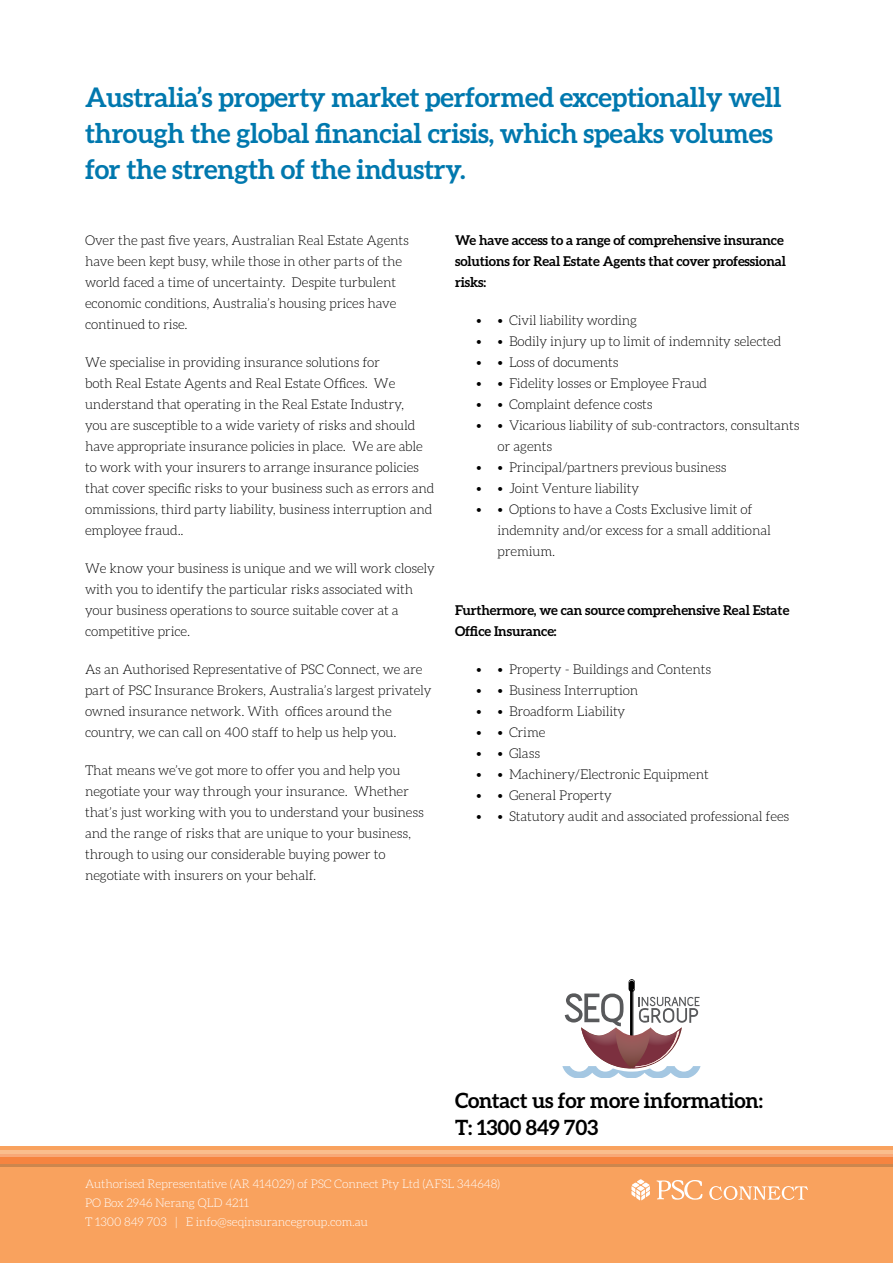
<style>
.page{position:relative;width:893px;height:1263px;background:#fff}
.page>*{position:absolute;margin:0;border:0;box-sizing:border-box;transform-origin:0 0}
.t1{font:700 27px/36px "Aleo";letter-spacing:-.01em;color:#0078ae}
.t2{font:700 21px/27px "Aleo";letter-spacing:-.01em;color:#000}
.t3{font:300 13.5px/21px "Aleo";letter-spacing:-.01em;color:#000}
.t4{font:700 13.5px/21px "Aleo";letter-spacing:-.01em;color:#000}
.t5{font:300 12px/19.2px "Aleo";letter-spacing:-.01em;color:#fff}
</style>
<div class="page">
<div style="left:0;top:1146px;width:893px;height:117px;background:#f9a25e"></div>
<div style="left:0;top:1154px;width:893px;height:10px;background:#f68440"></div>
<svg style="left:0;top:1150px;width:893px;height:7px;background:#f9b484"></svg>
<hr style="left:0;top:1164px;width:893px;height:2px;background:#d1d3d4">
<svg style="left:657px;top:1180px;width:45px;height:20px"></svg>
<svg style="left:631px;top:1179px;width:19px;height:21px"></svg>
<svg style="left:709px;top:1186px;width:99px;height:14px"></svg>
<svg style="left:562px;top:980px;width:138px;height:98px"></svg>
<h1 class="t1" style="left:85px;top:79px;width:698px">Australia’s property market performed exceptionally well through the global financial crisis, which speaks volumes for the strength of the industry.</h1>
<p class="t3" style="left:85px;top:229px;width:325px">Over the past five years, Australian Real Estate Agents have been kept busy, while those in other parts of the world faced a time of uncertainty. Despite turbulent economic conditions, Australia’s housing prices have continued to rise.</p>
<p class="t3" style="left:85px;top:351px;width:351px">We specialise in providing insurance solutions for<br>both Real Estate Agents and Real Estate Offices. We understand that operating in the Real Estate Industry,<br>you are susceptible to a wide variety of risks and should have appropriate insurance policies in place. We are able to work with your insurers to arrange insurance policies that cover specific risks to your business such as errors and ommissions, third party liability, business interruption and employee fraud..</p>
<p class="t3" style="left:85px;top:558px;width:351px">We know your business is unique and we will work closely with you to identify the particular risks associated with your business operations to source suitable cover at a competitive price.</p>
<p class="t3" style="left:85px;top:659px;width:348px">As an Authorised Representative of PSC Connect, we are part of PSC Insurance Brokers, Australia’s largest privately owned insurance network. With offices around the country, we can call on 400 staff to help us help you.</p>
<p class="t3" style="left:85px;top:760px;width:340px">That means we’ve got more to offer you and help you negotiate your way through your insurance. Whether that’s just working with you to understand your business and the range of risks that are unique to your business, through to using our considerable buying power to negotiate with insurers on your behalf.</p>
<p class="t4" style="left:455px;top:229px;width:332px">We have access to a range of comprehensive insurance solutions for Real Estate Agents that cover professional risks:</p>
<p class="t3" style="left:476px;top:310px;width:162px">• • Civil liability wording</p>
<p class="t3" style="left:476px;top:331px;width:307px">• • Bodily injury up to limit of indemnity selected</p>
<p class="t3" style="left:476px;top:352px;width:144px">• • Loss of documents</p>
<p class="t3" style="left:476px;top:373px;width:232px">• • Fidelity losses or Employee Fraud</p>
<p class="t3" style="left:476px;top:394px;width:178px">• • Complaint defence costs</p>
<p class="t3" style="left:497px;top:415px;width:304px;text-indent:-21px">• • Vicarious liability of sub-contractors, consultants or agents</p>
<p class="t3" style="left:476px;top:457px;width:252px">• • Principal/partners previous business</p>
<p class="t3" style="left:476px;top:478px;width:164px">• • Joint Venture liability</p>
<p class="t3" style="left:497px;top:499px;width:275px;text-indent:-21px">• • Options to have a Costs Exclusive limit of indemnity and/or excess for a small additional premium.</p>
<p class="t4" style="left:455px;top:599px;width:336px">Furthermore, we can source comprehensive Real Estate<br>Office Insurance:</p>
<p class="t3" style="left:476px;top:659px;width:236px">• • Property - Buildings and Contents</p>
<p class="t3" style="left:476px;top:680px;width:164px">• • Business Interruption</p>
<p class="t3" style="left:476px;top:701px;width:151px">• • Broadform Liability</p>
<p class="t3" style="left:476px;top:722px;width:71px">• • Crime</p>
<p class="t3" style="left:476px;top:743px;width:65px">• • Glass</p>
<p class="t3" style="left:476px;top:764px;width:234px">• • Machinery/Electronic Equipment</p>
<p class="t3" style="left:476px;top:785px;width:137px">• • General Property</p>
<p class="t3" style="left:476px;top:806px;width:315px">• • Statutory audit and associated professional fees</p>
<h2 class="t2" style="left:455px;top:1087px;width:309px">Contact us for more information: t: 1300 849 703</h2>
<p class="t5" style="left:85px;top:1174px;width:417px">Authorised Representative (AR 414029) of PSC Connect Pty Ltd (AFSL 344648)<br>PO Box 2946 Nerang QLD 4211<br>T 1300 849 703 | E info@seqinsurancegroup.com.au</p>
</div>
